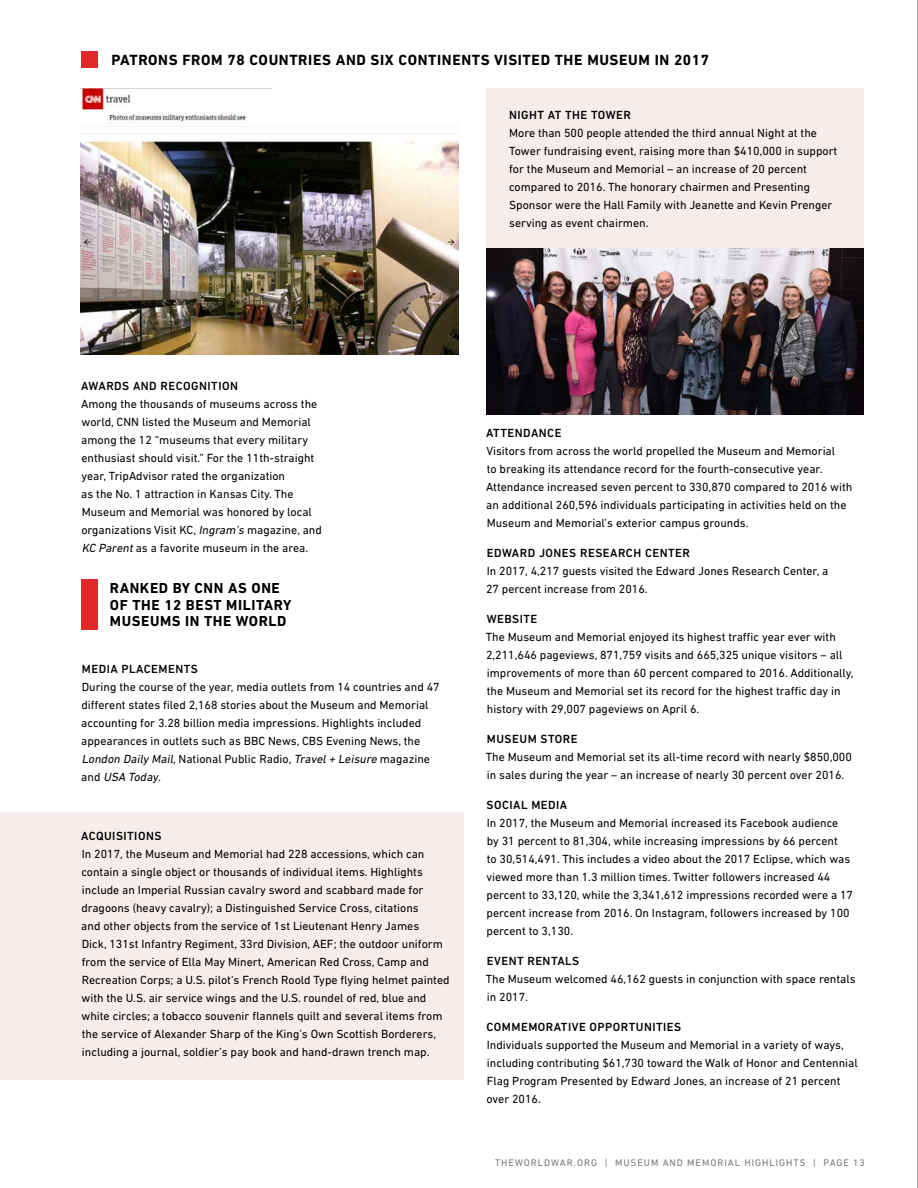
<style>
.page{position:relative;width:918px;height:1188px;background:#fff}
.page>*{position:absolute;margin:0;border:0;box-sizing:border-box;transform-origin:0 0}
.t1{font:700 15px "DIN Next LT Pro";letter-spacing:.04em;color:#000}
.t2{font:700 14.7px/16.5px "DIN Next LT Pro";letter-spacing:.04em;color:#000}
.t3{font:12px/18px "DIN Next LT Pro";color:#000}
.t4{font:500 12px "DIN Next LT Pro";letter-spacing:.04em;color:#000}
.t5{font:9.75px "DIN Next LT Pro";letter-spacing:.1em;color:#77787b}
.s1{font-style:italic}
</style>
<div class="page">
<hr style="left:917px;top:0;width:1px;height:1188px;background:#939598">
<div style="left:0;top:812px;width:463px;height:268px;background:#f8ebeb"></div>
<img style="left:486px;top:248px;width:378px;height:166px">
<div style="left:486px;top:89px;width:378px;height:159px;background:#f8ebeb"></div>
<div style="left:81px;top:51px;width:17px;height:17px;background:#e12828"></div>
<div style="left:81px;top:579px;width:17px;height:51px;background:#e12828"></div>
<img style="left:81px;top:89px;width:378px;height:266px">
<p class="t1" style="left:111px;top:51px;width:599px">PATRONS FROM 78 COUNTRIES AND SIX CONTINENTS VISITED THE MUSEUM IN 2017</p>
<p class="t4" style="left:509px;top:108px;width:123px">NIGHT AT THE TOWER</p>
<p class="t3" style="left:509px;top:124px;width:330px">More than 500 people attended the third annual Night at the Tower fundraising event, raising more than $410,000 in support for the Museum and Memorial – an increase of 20 percent compared to 2016. The honorary chairmen and Presenting Sponsor were the Hall Family with Jeanette and Kevin Prenger serving as event chairmen.</p>
<p class="t4" style="left:81px;top:379px;width:158px">AWARDS AND RECOGNITION</p>
<p class="t3" style="left:81px;top:395px;width:242px">Among the thousands of museums across the world, CNN listed the Museum and Memorial among the 12 “museums that every military enthusiast should visit.” For the 11th-straight year, TripAdvisor rated the organization<br>as the No. 1 attraction in Kansas City. The Museum and Memorial was honored by local organizations Visit KC, <span class="s1">Ingram’s</span> magazine, and <span class="s1">KC Parent</span>as a favorite museum in the area.</p>
<p class="t2" style="left:110px;top:580px;width:183px">RANKED BY CNN AS ONE<br>OF THE 12 BEST MILITARY<br>MUSEUMS IN THE WORLD</p>
<p class="t4" style="left:82px;top:662px;width:118px">MEDIA PLACEMENTS</p>
<p class="t3" style="left:81px;top:678px;width:360px">During the course of the year, media outlets from 14 countries and 47 different states filed 2,168 stories about the Museum and Memorial accounting for 3.28 billion media impressions. Highlights included appearances in outlets such as BBC News, CBS Evening News, the <span class="s1">London Daily Mail</span>, National Public Radio, <span class="s1">Travel+ Leisure</span> magazine<br>a n d <span class="s1">USA Today</span>.</p>
<p class="t4" style="left:81px;top:829px;width:82px">ACQUISITIONS</p>
<p class="t3" style="left:81px;top:845px;width:370px">In 2017, the Museum and Memorial had 228 accessions, which can contain a single object or thousands of individual items. Highlights include an Imperial Russian cavalry sword and scabbard made for dragoons (heavy cavalry); a Distinguished Service Cross, citations<br>and other objects from the service of 1st Lieutenant Henry James<br>Dick, 131st Infantry Regiment, 33rd Division, AEF; the outdoor uniform from the service of Ella May Minert, American Red Cross, Camp and Recreation Corps; a U.S. pilot’s French Roold Type flying helmet painted with the U.S. air service wings and the U.S. roundel of red, blue and white circles; a tobacco souvenir flannels quilt and several items from the service of Alexander Sharp of the King’s Own Scottish Borderers, including a journal, soldier’s pay book and hand-drawn trench map.</p>
<p class="t4" style="left:486px;top:426px;width:77px">ATTENDANCE</p>
<p class="t3" style="left:486px;top:442px;width:368px">Visitors from across the world propelled the Museum and Memorial<br>to breaking its attendance record for the fourth-consecutive year.<br>Attendance increased seven percent to 330,870 compared to 2016 with an additional 260,596 individuals participating in activities held on the Museum and Memorial’s exterior campus grounds.</p>
<p class="t4" style="left:487px;top:546px;width:205px">EDWARD JONES RESEARCH CENTER</p>
<p class="t3" style="left:486px;top:562px;width:344px">In 2017, 4,217 guests visited the Edward Jones Research Center, a<br>27 percent increase from 2016.</p>
<p class="t4" style="left:487px;top:612px;width:52px">WEBSITE</p>
<p class="t3" style="left:486px;top:628px;width:369px">The Museum and Memorial enjoyed its highest traffic year ever with 2,211,646 pageviews, 871,759 visits and 665,325 unique visitors – all improvements of more than 60 percent compared to 2016. Additionally, the Museum and Memorial set its record for the highest traffic day in history with 29,007 pageviews on April 6.</p>
<p class="t4" style="left:487px;top:732px;width:92px">MUSEUM STORE</p>
<p class="t3" style="left:486px;top:748px;width:368px">The Museum and Memorial set its all-time record with nearly $850,000 in sales during the year – an increase of nearly 30 percent over 2016.</p>
<p class="t4" style="left:487px;top:798px;width:82px">SOCIAL MEDIA</p>
<p class="t3" style="left:486px;top:814px;width:368px">In 2017, the Museum and Memorial increased its Facebook audience by 31 percent to 81,304, while increasing impressions by 66 percent<br>to 30,514,491. This includes a video about the 2017 Eclipse, which was viewed more than 1.3 million times. Twitter followers increased 44 percent to 33,120, while the 3,341,612 impressions recorded were a 17 percent increase from 2016. On Instagram, followers increased by 100 percent to 3,130.</p>
<p class="t4" style="left:487px;top:954px;width:94px">EVENT RENTALS</p>
<p class="t3" style="left:486px;top:970px;width:371px">The Museum welcomed 46,162 guests in conjunction with space rentals in 2017.</p>
<p class="t4" style="left:487px;top:1020px;width:196px">COMMEMORATIVE OPPORTUNITIES</p>
<p class="t3" style="left:486px;top:1036px;width:373px">Individuals supported the Museum and Memorial in a variety of ways, including contributing $61,730 toward the Walk of Honor and Centennial Flag Program Presented by Edward Jones, an increase of 21 percent over 2016.</p>
<p class="t5" style="left:495px;top:1157px;width:371px">THEWORLDWAR.ORG | MUSEUM AND MEMORIAL HIGHLIGHTS | PAGE 13</p>
</div>
